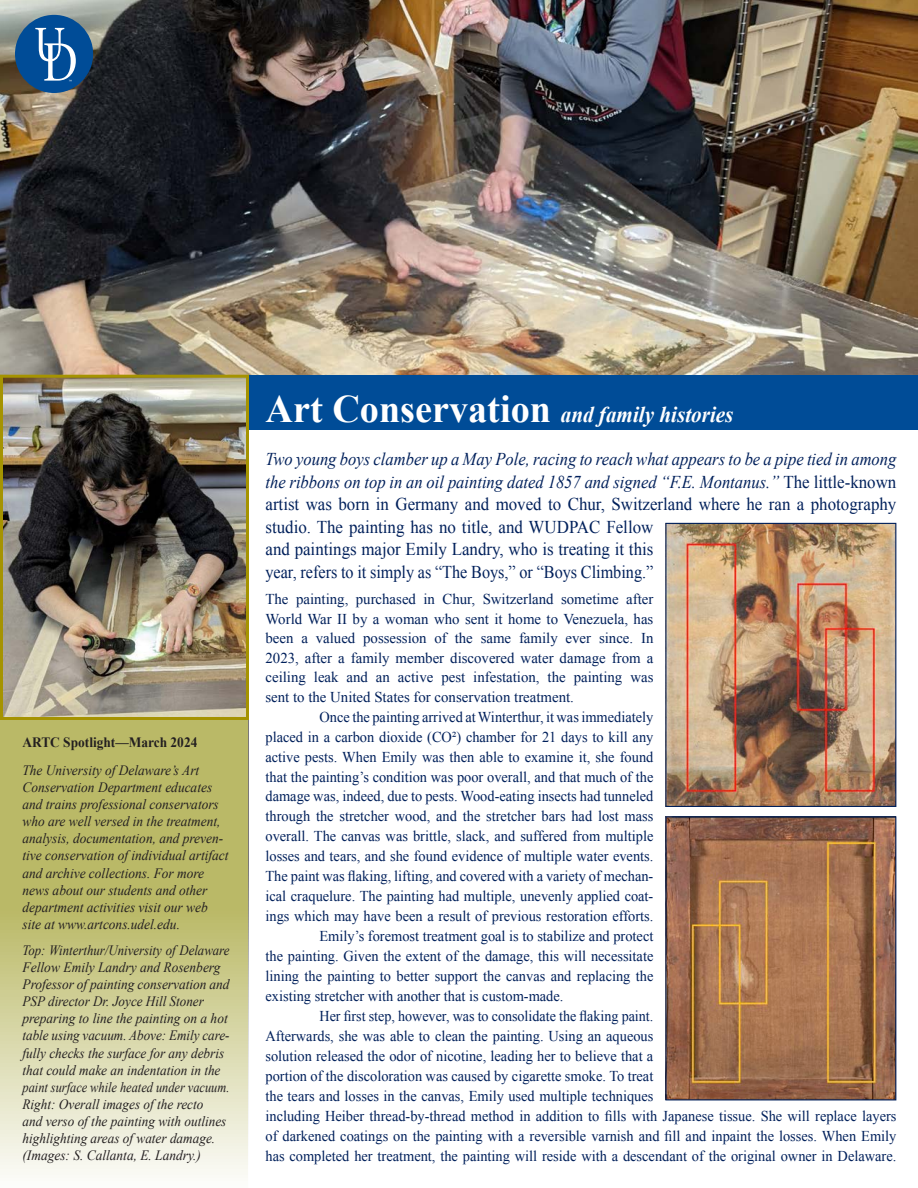
<style>
.page{position:relative;width:918px;height:1188px;background:#fff}
.page>*{position:absolute;margin:0;border:0;box-sizing:border-box;transform-origin:0 0}
.t1{font:italic 700 22.5px "Times New Roman";color:#fff;scale:.94 1}
.t2{font:18px "Times New Roman";color:#00205b;scale:.94 1}
.t3{font:italic 18px "Times New Roman";color:#00205b;scale:.92 1}
.t4{font:18px "Times New Roman";color:#00205b;scale:.9 1}
.t5{font:15px/20px "Times New Roman";color:#00205b;text-align:justify;scale:.96 1}
.t6{font:15px "Times New Roman";color:#00205b}
.t7{font:15px "Times New Roman";color:#00205b;scale:.94 1}
.t8{font:italic 14.25px/17.1px "Times New Roman";color:#231f20;scale:.94 1}
.t9{font:italic 14.25px "Times New Roman";color:#231f20;scale:.93 1}
.t10{font:italic 14.25px "Times New Roman";color:#231f20;scale:.92 1}
.t11{font:italic 14.25px "Times New Roman";color:#231f20;scale:.9 1}
.t12{font:italic 14.25px "Times New Roman";color:#231f20;scale:.87 1}
.t13{font:italic 14.25px "Times New Roman";color:#231f20;scale:.95 1}
.t14{font:700 14.25px "Times New Roman";color:#231f20;scale:.94 1}
.s1{font-style:normal;font-size:39px}
.s2{font-style:normal}
</style>
<div class="page">
<svg style="left:0;top:720px;width:249px;height:455px;background:#cccb8f"></svg>
<img style="left:0;top:0;width:918px;height:376px">
<div style="left:1px;top:376px;width:917px;height:54px;background:#004c97"></div>
<img style="left:4px;top:379px;width:241px;height:337px">
<div style="left:0;top:375px;width:249px;height:345px;border:3px solid #a59301"></div>
<div style="left:15px;top:15px;width:78px;height:78px;background:#004c97;border-radius:50%"></div>
<svg style="left:35px;top:28px;width:41px;height:53px"></svg>
<img style="left:667px;top:525px;width:227px;height:280px">
<div style="left:665px;top:523px;width:231px;height:284px;border:1px solid #00205b"></div>
<img style="left:667px;top:818px;width:227px;height:280px">
<div style="left:665px;top:816px;width:231px;height:284px;border:1px solid #00205b"></div>
<p class="t14" style="left:22px;top:732px;width:188px">ARTC Spotlight—March 2024</p>
<p class="t8" style="left:22px;top:761px;width:190px">The University of Delaware’s Art</p>
<p class="t8" style="left:22px;top:778px;width:221px">Conservation Department educates and trains professional conservators who are well versed in the treatment, analysis, documentation, and preven&shy;tive conservation of individual artifact and archive collections. For more news about our students and other department activities visit our web</p>
<p class="t8" style="left:22px;top:915px;width:169px">site at www.artcons.udel.edu.</p>
<p class="t11" style="left:22px;top:940px;width:232px">Top: Winterthur/University of Delaware</p>
<p class="t13" style="left:22px;top:957px;width:210px">Fellow Emily Landry and Rosenberg</p>
<p class="t8" style="left:22px;top:975px;width:222px">Professor of painting conservation and</p>
<p class="t10" style="left:22px;top:992px;width:199px">PSP director Dr. Joyce Hill Stoner</p>
<p class="t8" style="left:23px;top:1010px;width:220px">preparing to line the painting on a hot</p>
<p class="t10" style="left:22px;top:1026px;width:227px">table using vacuum. Above: Emily care-</p>
<p class="t9" style="left:22px;top:1043px;width:218px">fully checks the surface for any debris</p>
<p class="t9" style="left:22px;top:1060px;width:214px">that could make an indentation in the</p>
<p class="t12" style="left:22px;top:1077px;width:239px">paint surface while heated under vacuum.</p>
<p class="t9" style="left:22px;top:1094px;width:196px">Right: Overall images of the recto</p>
<p class="t9" style="left:22px;top:1111px;width:221px">and verso of the painting with outlines</p>
<p class="t9" style="left:22px;top:1128px;width:209px">highlighting areas of water damage.</p>
<p class="t8" style="left:22px;top:1146px;width:191px">(Images: S. Callanta, E. Landry.)</p>
<p class="t1" style="left:266px;top:399px;width:499px"><span class="s1">Art Conservation</span> and family histories</p>
<p class="t3" style="left:266px;top:447px;width:687px">Two young boys clamber up a May Pole, racing to reach what appears to be a pipe tied in among</p>
<p class="t3" style="left:266px;top:469px;width:687px">the ribbons on top in an oil painting dated 1857 and signed “F.E. Montanus.” <span class="s2">The little-known</span></p>
<p class="t2" style="left:266px;top:492px;width:673px">artist was born in Germany and moved to Chur, Switzerland where he ran a photography</p>
<p class="t2" style="left:266px;top:515px;width:414px">studio. The painting has no title, and WUDPAC Fellow</p>
<p class="t2" style="left:266px;top:537px;width:414px">and paintings major Emily Landry, who is treating it this</p>
<p class="t4" style="left:266px;top:560px;width:432px">year, refers to it simply as “The Boys,” or “Boys Climbing.”</p>
<p class="t6" style="left:266px;top:589px;width:389px">The painting, purchased in Chur, Switzerland sometime after</p>
<p class="t6" style="left:266px;top:609px;width:389px">World War II by a woman who sent it home to Venezuela, has</p>
<p class="t6" style="left:266px;top:628px;width:389px">been a valued possession of the same family ever since. In</p>
<p class="t6" style="left:266px;top:648px;width:389px">2023, after a family member discovered water damage from a</p>
<p class="t6" style="left:266px;top:667px;width:389px">ceiling leak and an active pest infestation, the painting was</p>
<p class="t6" style="left:266px;top:687px;width:310px">sent to the United States for conservation treatment.</p>
<p class="t5" style="left:320px;top:706px;width:349px">Once the painting arrived at Winterthur, it was immediately</p>
<p class="t5" style="left:266px;top:726px;width:406px">placed in a carbon dioxide (CO²) chamber for 21 days to kill any active pests. When Emily was then able to examine it, she found that the painting’s condition was poor overall, and that much of the damage was, indeed, due to pests. Wood-eating insects had tunneled through the stretcher wood, and the stretcher bars had lost mass overall. The canvas was brittle, slack, and suffered from multiple losses and tears, and she found evidence of multiple water events.<br>The paint was flaking, lifting, and covered with a variety of mechan&shy;ical craquelure. The painting had multiple, unevenly applied coat&shy;ings which may have been a result of previous restoration efforts.</p>
<p class="t5" style="left:320px;top:926px;width:349px">Emily’s foremost treatment goal is to stabilize and protect</p>
<p class="t5" style="left:266px;top:946px;width:406px">the painting. Given the extent of the damage, this will necessitate</p>
<p class="t5" style="left:266px;top:966px;width:406px">lining the painting to better support the canvas and replacing the</p>
<p class="t5" style="left:266px;top:986px;width:312px">existing stretcher with another that is custom-made.</p>
<p class="t7" style="left:320px;top:1006px;width:357px">Her first step, however, was to consolidate the flaking paint.</p>
<p class="t5" style="left:266px;top:1026px;width:406px">Afterwards, she was able to clean the painting. Using an aqueous</p>
<p class="t5" style="left:266px;top:1046px;width:406px">solution released the odor of nicotine, leading her to believe that a</p>
<p class="t5" style="left:266px;top:1066px;width:406px">portion of the discoloration was caused by cigarette smoke. To treat</p>
<p class="t5" style="left:266px;top:1086px;width:406px">the tears and losses in the canvas, Emily used multiple techniques</p>
<p class="t5" style="left:266px;top:1105px;width:659px">including Heiber thread-by-thread method in addition to fills with Japanese tissue. She will replace layers</p>
<p class="t5" style="left:266px;top:1125px;width:659px">of darkened coatings on the painting with a reversible varnish and fill and inpaint the losses. When Emily has completed her treatment, the painting will reside with a descendant of the original owner in Delaware.</p>
</div>
